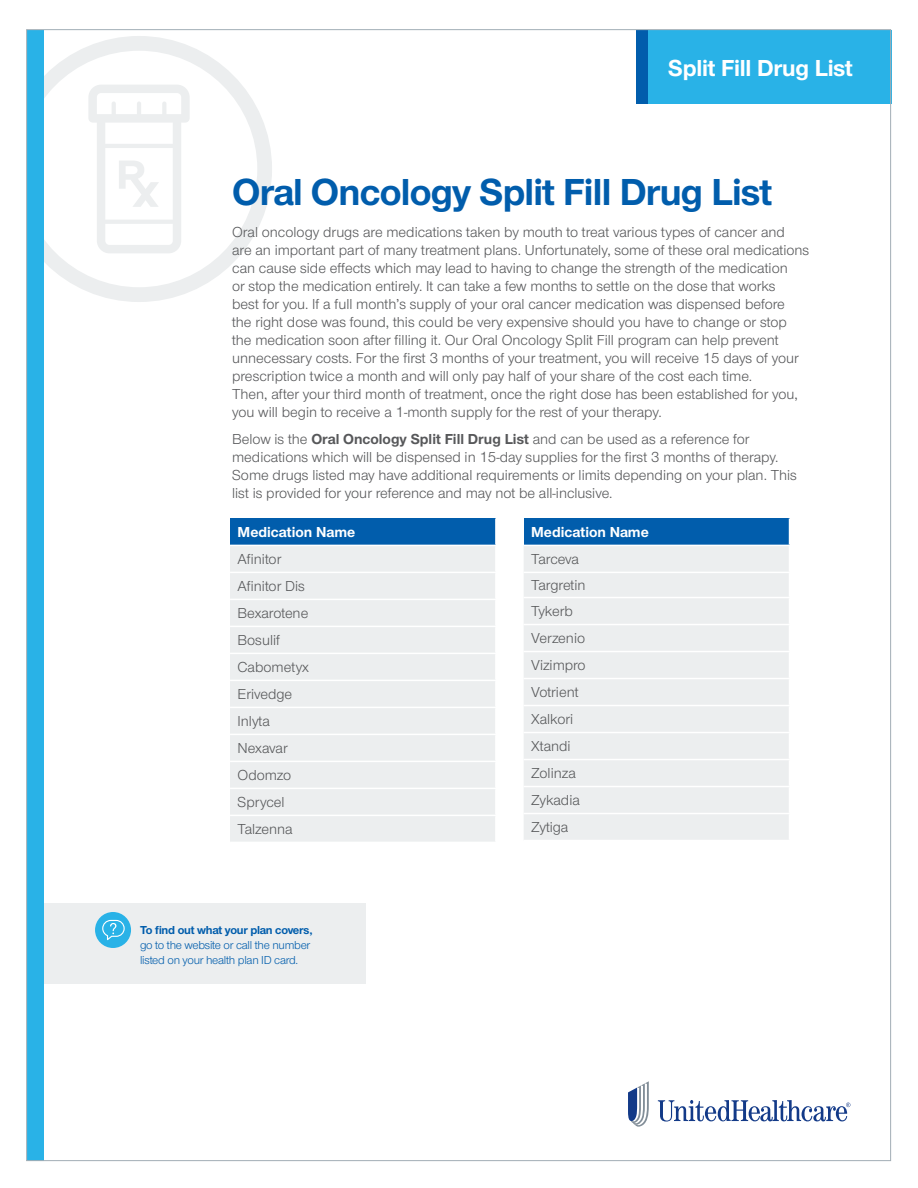
<style>
.page{position:relative;width:918px;height:1188px;background:#fff}
.page>*{position:absolute;margin:0;border:0;box-sizing:border-box;transform-origin:0 0}
.t1{font:700 39px "UHC Sans";letter-spacing:-.02em;color:#015dac}
.t2{font:700 24px "UHC Sans";letter-spacing:-.01em;color:#fff}
.t3{font:15px/18px "UHC Sans";color:#57585a}
.t4{font:700 15px "UHC Sans";color:#fff}
.t5{font:12px/15px "UHC Sans";letter-spacing:-.02em;color:#015dac}
.t6{font:700 12px "UHC Sans";letter-spacing:-.02em;color:#015dac}
.s1{font-weight:700}
</style>
<div class="page">
<svg style="left:658px;top:1100px;width:192px;height:22px"></svg>
<svg style="left:628px;top:1081px;width:21px;height:46px"></svg>
<div style="left:230px;top:518px;width:266px;height:27px;background:#015dac"></div>
<div style="left:230px;top:546px;width:265px;height:296px;background:#eceeef"></div>
<hr style="left:230px;top:572px;width:267px;height:1px;background:#fff">
<hr style="left:230px;top:599px;width:267px;height:1px;background:#fff">
<hr style="left:230px;top:626px;width:267px;height:1px;background:#fff">
<hr style="left:230px;top:653px;width:267px;height:1px;background:#fff">
<hr style="left:230px;top:680px;width:267px;height:1px;background:#fff">
<hr style="left:495px;top:518px;width:2px;height:27px;background:#fff">
<hr style="left:230px;top:707px;width:267px;height:1px;background:#fff">
<hr style="left:230px;top:734px;width:267px;height:1px;background:#fff">
<hr style="left:230px;top:761px;width:267px;height:1px;background:#fff">
<hr style="left:230px;top:788px;width:267px;height:1px;background:#fff">
<hr style="left:230px;top:815px;width:267px;height:1px;background:#fff">
<div style="left:524px;top:518px;width:266px;height:27px;background:#015dac"></div>
<div style="left:524px;top:546px;width:265px;height:294px;background:#eceeef"></div>
<svg style="left:789px;top:518px;width:1px;height:27px"></svg>
<hr style="left:524px;top:572px;width:266px;height:1px;background:#fff">
<hr style="left:524px;top:597px;width:266px;height:1px;background:#fff">
<hr style="left:524px;top:624px;width:266px;height:1px;background:#fff">
<hr style="left:524px;top:651px;width:266px;height:1px;background:#fff">
<hr style="left:524px;top:678px;width:266px;height:1px;background:#fff">
<hr style="left:524px;top:705px;width:266px;height:1px;background:#fff">
<hr style="left:524px;top:732px;width:266px;height:1px;background:#fff">
<hr style="left:524px;top:759px;width:266px;height:1px;background:#fff">
<hr style="left:524px;top:786px;width:266px;height:1px;background:#fff">
<hr style="left:524px;top:813px;width:266px;height:1px;background:#fff">
<svg style="left:88px;top:85px;width:102px;height:168px"></svg>
<div style="left:6px;top:36px;width:266px;height:266px;border:15px solid #eceeef;border-radius:50%"></div>
<div style="left:6px;top:30px;width:31px;height:263px;background:#fff"></div>
<div style="left:42px;top:903px;width:323px;height:81px;background:#eceeef"></div>
<div style="left:637px;top:30px;width:254px;height:74px;background:#29b2e7"></div>
<div style="left:636px;top:30px;width:12px;height:74px;background:#015dac"></div>
<div style="left:27px;top:30px;width:16px;height:1131px;background:#29b2e7"></div>
<div style="left:95px;top:912px;width:36px;height:36px;background:#29b2e7;border-radius:50%"></div>
<svg style="left:102px;top:920px;width:23px;height:20px"></svg>
<h2 class="t2" style="left:668px;top:52px;width:186px">Split Fill Drug List</h2>
<h1 class="t1" style="left:232px;top:166px;width:542px">Oral Oncology Split Fill Drug List</h1>
<p class="t3" style="left:232px;top:222px;width:579px">Oral oncology drugs are medications taken by mouth to treat various types of cancer and<br>are an important part of many treatment plans. Unfortunately, some of these oral medications can cause side effects which may lead to having to change the strength of the medication<br>or stop the medication entirely. It can take a few months to settle on the dose that works<br>best for you. If a full month’s supply of your oral cancer medication was dispensed before<br>the right dose was found, this could be very expensive should you have to change or stop the medication soon after filling it. Our Oral Oncology Split Fill program can help prevent unnecessary costs. For the first 3 months of your treatment, you will receive 15 days of your prescription twice a month and will only pay half of your share of the cost each time.<br>Then, after your third month of treatment, once the right dose has been established for you, you will begin to receive a 1-month supply for the rest of your therapy.</p>
<p class="t3" style="left:232px;top:429px;width:566px">Below is the <span class="s1">Oral Oncology Split Fill Drug List</span> and can be used as a reference for medications which will be dispensed in 15-day supplies for the first 3 months of therapy.<br>Some drugs listed may have additional requirements or limits depending on your plan. This list is provided for your reference and may not be all-inclusive.</p>
<p class="t4" style="left:238px;top:522px;width:119px">Medication Name</p>
<p class="t3" style="left:238px;top:545px;width:73px;line-height:27px">Afinitor<br>Afinitor Dis<br>Bexarotene<br>Bosulif<br>Cabometyx<br>Erivedge<br>Inlyta<br>Nexavar<br>Odomzo<br>Sprycel<br>Talzenna</p>
<p class="t6" style="left:140px;top:922px;width:174px">To find out what your plan covers,</p>
<p class="t5" style="left:140px;top:937px;width:172px">go to the website or call the number listed on your health plan ID card.</p>
<p class="t4" style="left:531px;top:522px;width:119px">Medication Name</p>
<p class="t3" style="left:531px;top:545px;width:56px;line-height:26.8px">Tarceva<br>Targretin<br>Tykerb<br>Verzenio<br>Vizimpro<br>Votrient<br>Xalkori<br>Xtandi<br>Zolinza<br>Zykadia<br>Zytiga</p>
</div>
